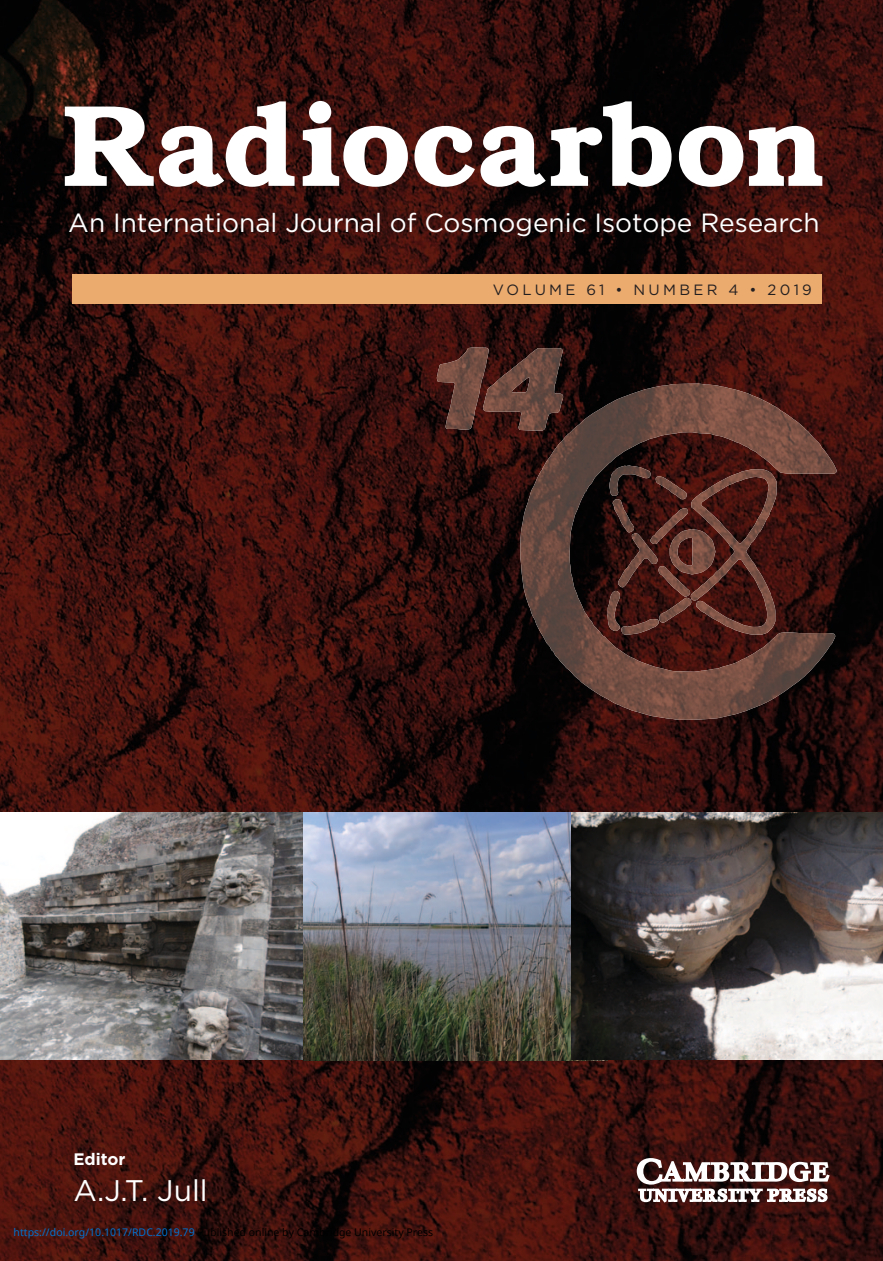
<style>
.page{position:relative;width:883px;height:1261px;background:#fff}
.page>*{position:absolute;margin:0;border:0;box-sizing:border-box;transform-origin:0 0}
.t1{font:600 116.38px "Bookman Std";letter-spacing:-.005em;color:#fff}
.t2{font:29.75px "Gotham";color:#fff}
.t3{font:26.25px "Gotham";color:#fff}
.t4{font:700 16.62px "Gotham";color:#fff}
.t5{font:14.88px "Gotham";letter-spacing:.22em;color:#231f20}
.t6{font:10.5px "Noto Sans";color:#000}
.s1{color:#0172cf}
</style>
<div class="page">
<img style="left:0;top:0;width:882px;height:1260px">
<div style="left:72px;top:274px;width:749px;height:30px;background:#ebab6f"></div>
<img style="left:436px;top:347px;width:123px;height:83px">
<svg style="left:636px;top:1157px;width:193px;height:45px"></svg>
<img style="left:0;top:811px;width:303px;height:248px">
<img style="left:303px;top:811px;width:304px;height:248px">
<img style="left:571px;top:811px;width:311px;height:247px">
<h1 class="t1" style="left:62px;top:77px;width:764px">Radiocarbon</h1>
<h3 class="t3" style="left:68px;top:206px;width:752px">An International Journal of Cosmogenic Isotope Research</h3>
<h3 class="t5" style="left:492px;top:280px;width:320px">VOLUME 61 • NUMBER 4 • 2019</h3>
<h3 class="t4" style="left:73px;top:1147px;width:53px">Editor</h3>
<h2 class="t2" style="left:73px;top:1170px;width:136px">A.J.T. Jull</h2>
<p class="t6" style="left:14px;top:1224px;width:421px"><span class="s1">https://doi.org/10.1017/RDC.2019.79</span> Published online by Cambridge University Press</p>
</div>
